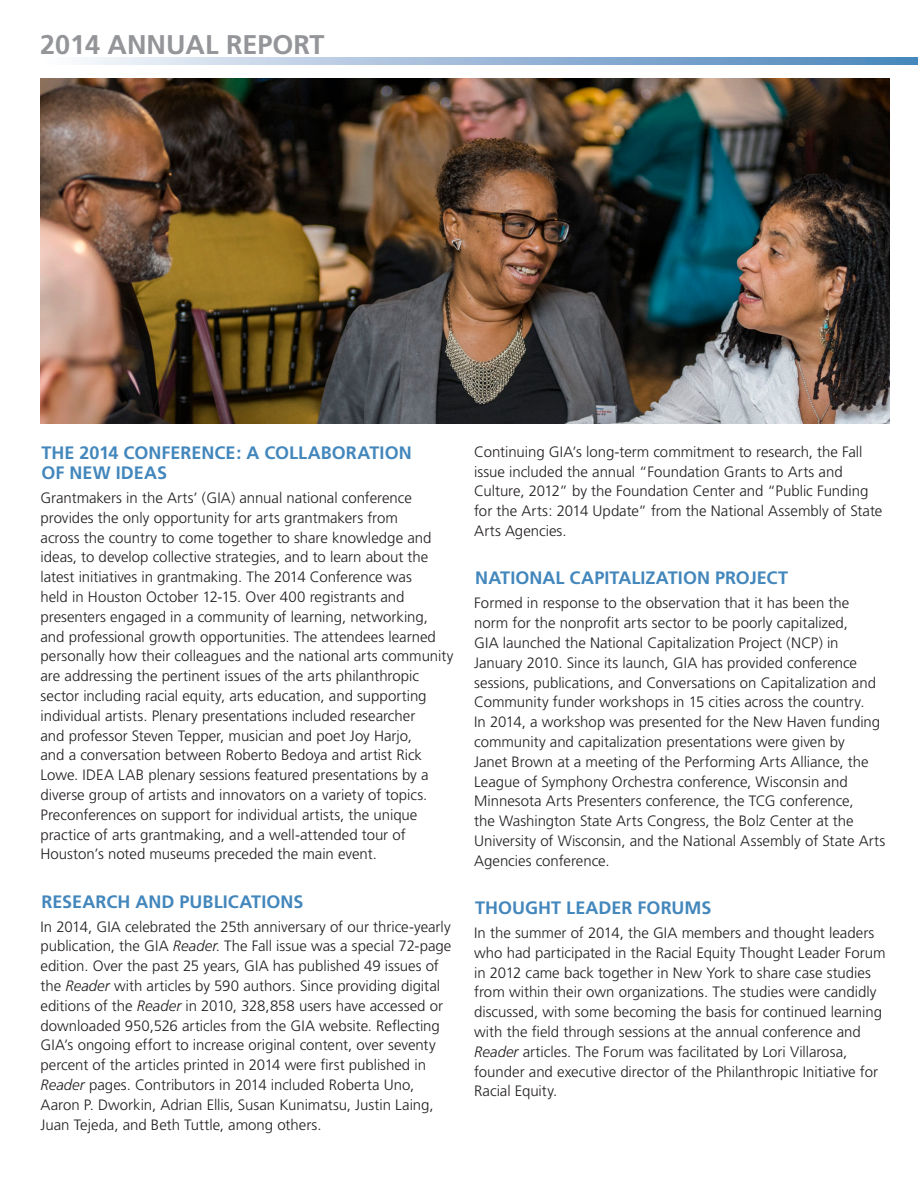
<style>
.page{position:relative;width:918px;height:1188px;background:#fff}
.page>*{position:absolute;margin:0;border:0;box-sizing:border-box;transform-origin:0 0}
.t1{font:700 27px "Frutiger";color:#939598}
.t2{font:700 18px/19.8px "Frutiger";color:#4387bc}
.t3{font:300 15px/19.8px "Frutiger";color:#231f20}
.s1{font-style:italic}
</style>
<div class="page">
<img style="left:40px;top:79px;width:849px;height:344px">
<svg style="left:83px;top:57px;width:835px;height:8px;background:#9bb9d8"></svg>
<p class="t1" style="left:40px;top:28px;width:286px">2014 ANNUAL REPORT</p>
<p class="t2" style="left:42px;top:443px;width:372px">THE 2014 CONFERENCE: A COLLABORATION<br>OF NEW IDEAS</p>
<p class="t3" style="left:40px;top:488px;width:415px">Grantmakers in the Arts’ (GIA) annual national conference provides the only opportunity for arts grantmakers from<br>across the country to come together to share knowledge and ideas, to develop collective strategies, and to learn about the latest initiatives in grantmaking. The 2014 Conference was<br>held in Houston October 12-15. Over 400 registrants and presenters engaged in a community of learning, networking, and professional growth opportunities. The attendees learned personally how their colleagues and the national arts community are addressing the pertinent issues of the arts philanthropic sector including racial equity, arts education, and supporting individual artists. Plenary presentations included researcher<br>and professor Steven Tepper, musician and poet Joy Harjo,<br>and a conversation between Roberto Bedoya and artist Rick Lowe. IDEA LAB plenary sessions featured presentations by a diverse group of artists and innovators on a variety of topics.<br>Preconferences on support for individual artists, the unique practice of arts grantmaking, and a well-attended tour of Houston’s noted museums preceded the main event.</p>
<p class="t2" style="left:42px;top:891px;width:264px">RESEARCH AND PUBLICATIONS</p>
<p class="t3" style="left:40px;top:917px;width:412px">In 2014, GIA celebrated the 25th anniversary of our thrice-yearly publication, the GIA <span class="s1">Reader</span>. The Fall issue was a special 72-page edition. Over the past 25 years, GIA has published 49 issues of the <span class="s1">Reader</span> with articles by 590 authors. Since providing digital editions of the <span class="s1">Reader</span> in 2010, 328,858 users have accessed or downloaded 950,526 articles from the GIA website. Reflecting GIA’s ongoing effort to increase original content, over seventy percent of the articles printed in 2014 were first published in <span class="s1">Reader</span> pages. Contributors in 2014 included Roberta Uno, Aaron P. Dworkin, Adrian Ellis, Susan Kunimatsu, Justin Laing, Juan Tejeda, and Beth Tuttle, among others.</p>
<p class="t3" style="left:474px;top:442px;width:410px">Continuing GIA’s long-term commitment to research, the Fall issue included the annual “Foundation Grants to Arts and Culture, 2012” by the Foundation Center and “Public Funding for the Arts: 2014 Update” from the National Assembly of State Arts Agencies.</p>
<p class="t2" style="left:475px;top:568px;width:314px">NATIONAL CAPITALIZATION PROJECT</p>
<p class="t3" style="left:474px;top:593px;width:413px">Formed in response to the observation that it has been the norm for the nonprofit arts sector to be poorly capitalized,<br>GIA launched the National Capitalization Project (NCP) in January 2010. Since its launch, GIA has provided conference sessions, publications, and Conversations on Capitalization and Community funder workshops in 15 cities across the country.<br>In 2014, a workshop was presented for the New Haven funding community and capitalization presentations were given by<br>Janet Brown at a meeting of the Performing Arts Alliance, the League of Symphony Orchestra conference, Wisconsin and Minnesota Arts Presenters conference, the TCG conference,<br>the Washington State Arts Congress, the Bolz Center at the University of Wisconsin, and the National Assembly of State Arts Agencies conference.</p>
<p class="t2" style="left:475px;top:898px;width:238px">THOUGHT LEADER FORUMS</p>
<p class="t3" style="left:474px;top:923px;width:413px">In the summer of 2014, the GIA members and thought leaders who had participated in the Racial Equity Thought Leader Forum in 2012 came back together in New York to share case studies from within their own organizations. The studies were candidly discussed, with some becoming the basis for continued learning with the field through sessions at the annual conference and <span class="s1">Reader</span> articles. The Forum was facilitated by Lori Villarosa, founder and executive director of the Philanthropic Initiative for Racial Equity.</p>
</div>
